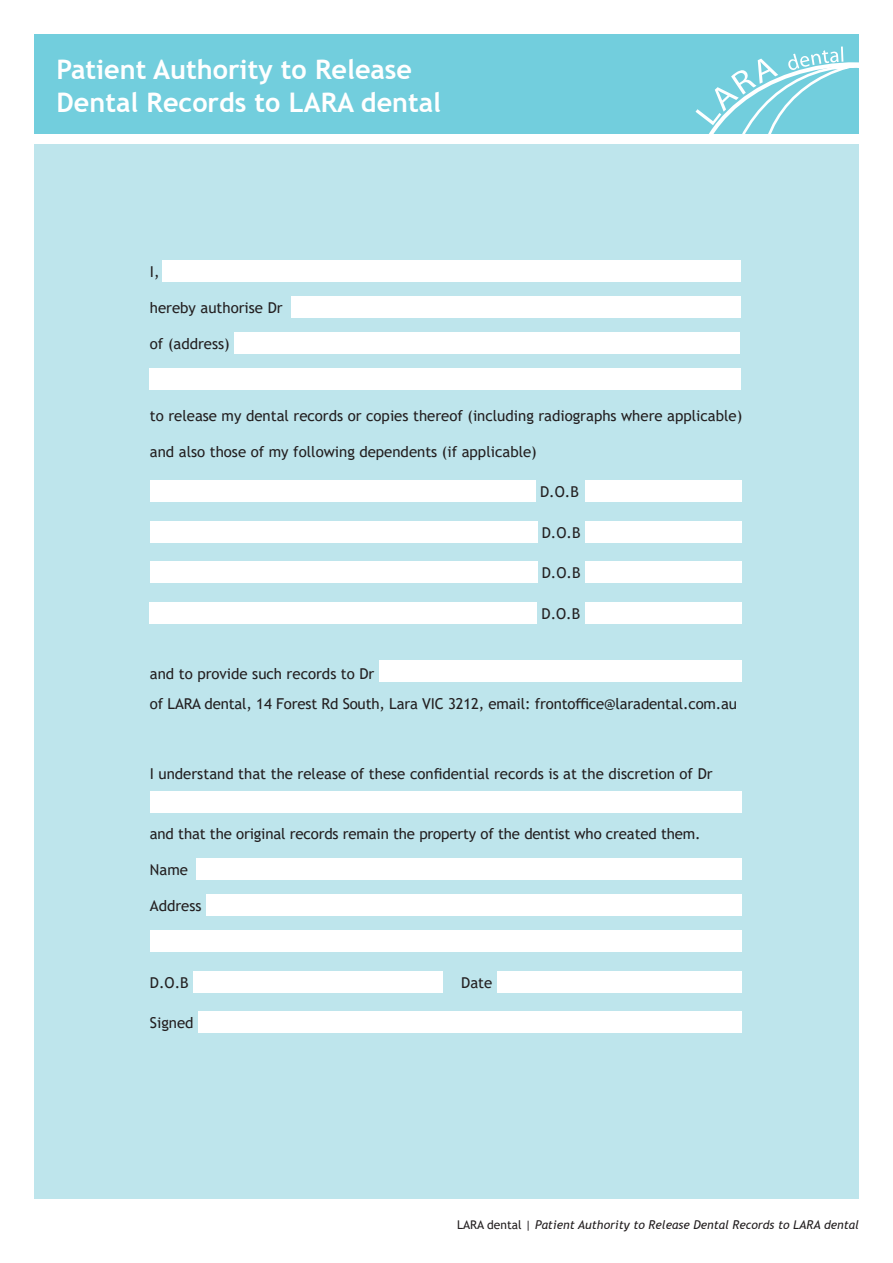
<style>
.page{position:relative;width:893px;height:1263px;background:#fff}
.page>*{position:absolute;margin:0;border:0;box-sizing:border-box;transform-origin:0 0}
.t1{font:700 27px "Trebuchet MS";color:#fff}
.t2{font:15px "Trebuchet MS";color:#231f20}
.t3{font:italic 12px "Trebuchet MS";color:#231f20}
.s1{font-style:normal}
</style>
<div class="page">
<div style="left:34px;top:145px;width:825px;height:1054px;background:#bee5ec"></div>
<div style="left:34px;top:34px;width:825px;height:100px;background:#72cedd"></div>
<div style="left:163px;top:260px;width:578px;height:21px;background:#fff"></div>
<div style="left:292px;top:296px;width:449px;height:21px;background:#fff"></div>
<div style="left:234px;top:332px;width:506px;height:21px;background:#fff"></div>
<div style="left:150px;top:368px;width:591px;height:21px;background:#fff"></div>
<div style="left:150px;top:480px;width:385px;height:22px;background:#fff"></div>
<div style="left:150px;top:521px;width:387px;height:21px;background:#fff"></div>
<div style="left:585px;top:521px;width:157px;height:21px;background:#fff"></div>
<div style="left:150px;top:561px;width:387px;height:22px;background:#fff"></div>
<div style="left:585px;top:561px;width:157px;height:22px;background:#fff"></div>
<div style="left:150px;top:602px;width:387px;height:21px;background:#fff"></div>
<div style="left:585px;top:602px;width:157px;height:21px;background:#fff"></div>
<div style="left:379px;top:660px;width:363px;height:22px;background:#fff"></div>
<div style="left:150px;top:791px;width:592px;height:21px;background:#fff"></div>
<div style="left:196px;top:858px;width:546px;height:22px;background:#fff"></div>
<div style="left:206px;top:894px;width:536px;height:22px;background:#fff"></div>
<div style="left:150px;top:930px;width:592px;height:22px;background:#fff"></div>
<div style="left:193px;top:971px;width:250px;height:21px;background:#fff"></div>
<div style="left:497px;top:971px;width:245px;height:21px;background:#fff"></div>
<div style="left:198px;top:1011px;width:544px;height:22px;background:#fff"></div>
<svg style="left:695px;top:47px;width:164px;height:87px"></svg>
<div style="left:585px;top:480px;width:157px;height:22px;background:#fff"></div>
<p class="t1" style="left:57px;top:53px;width:357px">Patient Authority to Release</p>
<p class="t1" style="left:57px;top:85px;width:386px">Dental Records to LARA dental</p>
<p class="t2" style="left:150px;top:262px;width:11px">I,</p>
<p class="t2" style="left:150px;top:298px;width:134px">hereby authorise Dr</p>
<p class="t2" style="left:150px;top:334px;width:81px">of (address)</p>
<p class="t2" style="left:150px;top:406px;width:594px">to release my dental records or copies thereof (including radiographs where applicable)</p>
<p class="t2" style="left:150px;top:442px;width:388px">and also those of my following dependents (if applicable)</p>
<p class="t2" style="left:540px;top:482px;width:40px">D.O.B</p>
<p class="t2" style="left:542px;top:523px;width:40px">D.O.B</p>
<p class="t2" style="left:542px;top:563px;width:40px">D.O.B</p>
<p class="t2" style="left:541px;top:604px;width:40px">D.O.B</p>
<p class="t2" style="left:150px;top:664px;width:226px">and to provide such records to Dr</p>
<p class="t2" style="left:150px;top:694px;width:589px">of LARA dental, 14 Forest Rd South, Lara VIC 3212, email: frontoffice@laradental.com.au</p>
<p class="t2" style="left:150px;top:764px;width:564px">I understand that the release of these confidential records is at the discretion of Dr</p>
<p class="t2" style="left:150px;top:824px;width:552px">and that the original records remain the property of the dentist who created them.</p>
<p class="t2" style="left:150px;top:860px;width:40px">Name</p>
<p class="t2" style="left:150px;top:896px;width:53px">Address</p>
<p class="t2" style="left:150px;top:973px;width:40px">D.O.B</p>
<p class="t2" style="left:461px;top:973px;width:33px">Date</p>
<p class="t2" style="left:150px;top:1013px;width:45px">Signed</p>
<p class="t3" style="left:457px;top:1217px;width:403px"><span class="s1">LARA dental |</span> Patient Authority to Release Dental Records to LARA dental</p>
</div>
